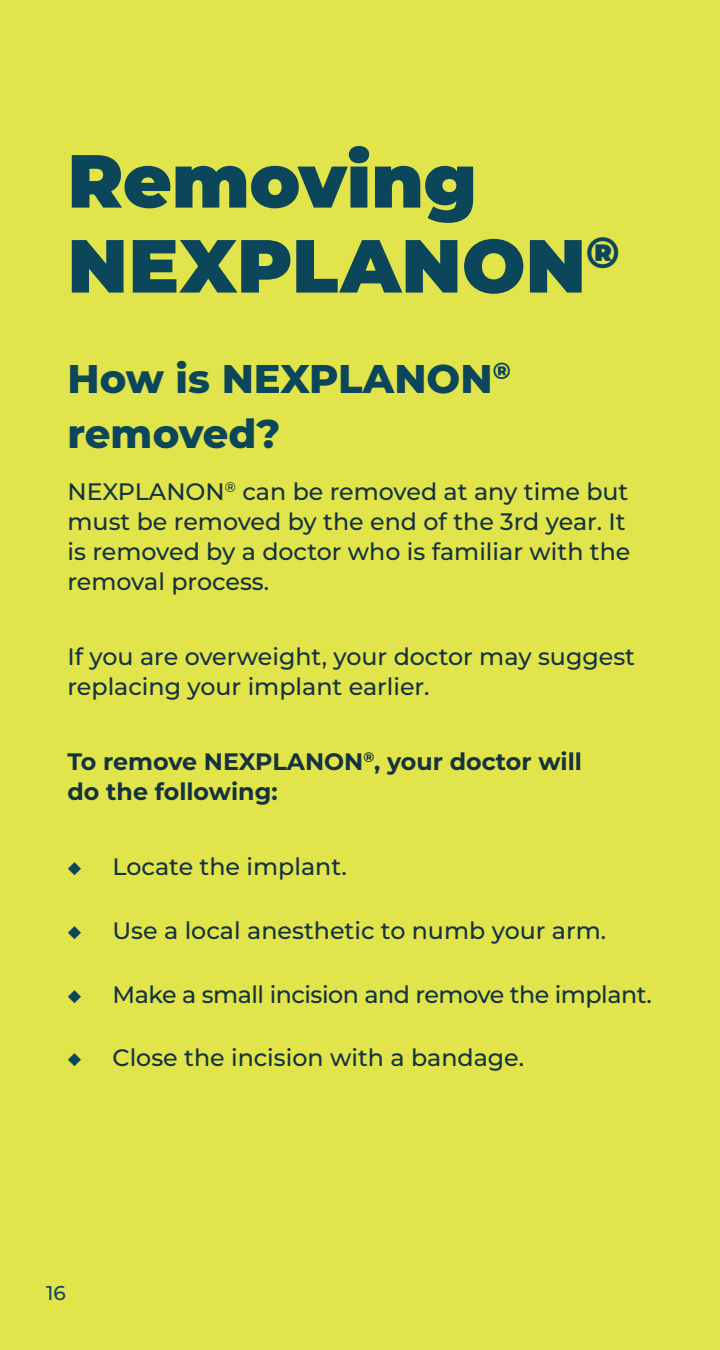
<style>
.page{position:relative;width:720px;height:1350px;background:#e1e44a}
.page>*{position:absolute;margin:0;border:0;box-sizing:border-box;transform-origin:0 0}
.t1{font:900 75px/85px "Montserrat";color:#0c465b}
.t2{font:800 40px/55px "Montserrat";color:#0c465b}
.t3{font:500 23.75px/30px "Montserrat";color:#14323f}
.t4{font:700 23.75px/30px "Montserrat";color:#14323f}
.t5{font:500 23.75px "Montserrat";letter-spacing:-.02em;color:#14323f}
.t6{font:500 20px "Montserrat";color:#0c465b}
.s1{color:#0c465b}
</style>
<div class="page">
<h1 class="t1" style="left:68px;top:137px;width:553px">Removing<br>NEXPLANON<sup>®</sup></h1>
<h2 class="t2" style="left:67px;top:350px;width:445px">How is NEXPLANON<sup>® </sup>removed?</h2>
<p class="t3" style="left:67px;top:476px;width:564px">NEXPLANON<sup>®</sup> can be removed at any time but must be removed by the end of the 3rd year. It is removed by a doctor who is familiar with the removal process.</p>
<p class="t3" style="left:67px;top:641px;width:569px">If you are overweight, your doctor may suggest replacing your implant earlier.</p>
<p class="t4" style="left:67px;top:746px;width:516px">To remove NEXPLANON<sup>®</sup>, your doctor will do the following:</p>
<p class="t3" style="left:67px;top:851px;width:281px"><span class="s1">◆</span> Locate the implant.</p>
<p class="t3" style="left:67px;top:915px;width:540px"><span class="s1">◆</span> Use a local anesthetic to numb your arm.</p>
<p class="t5" style="left:67px;top:978px;width:586px"><span class="s1">◆</span> Make a small incision and remove the implant.</p>
<p class="t3" style="left:67px;top:1042px;width:458px"><span class="s1">◆</span> Close the incision with a bandage.</p>
<p class="t6" style="left:46px;top:1279px;width:21px">16</p>
</div>
